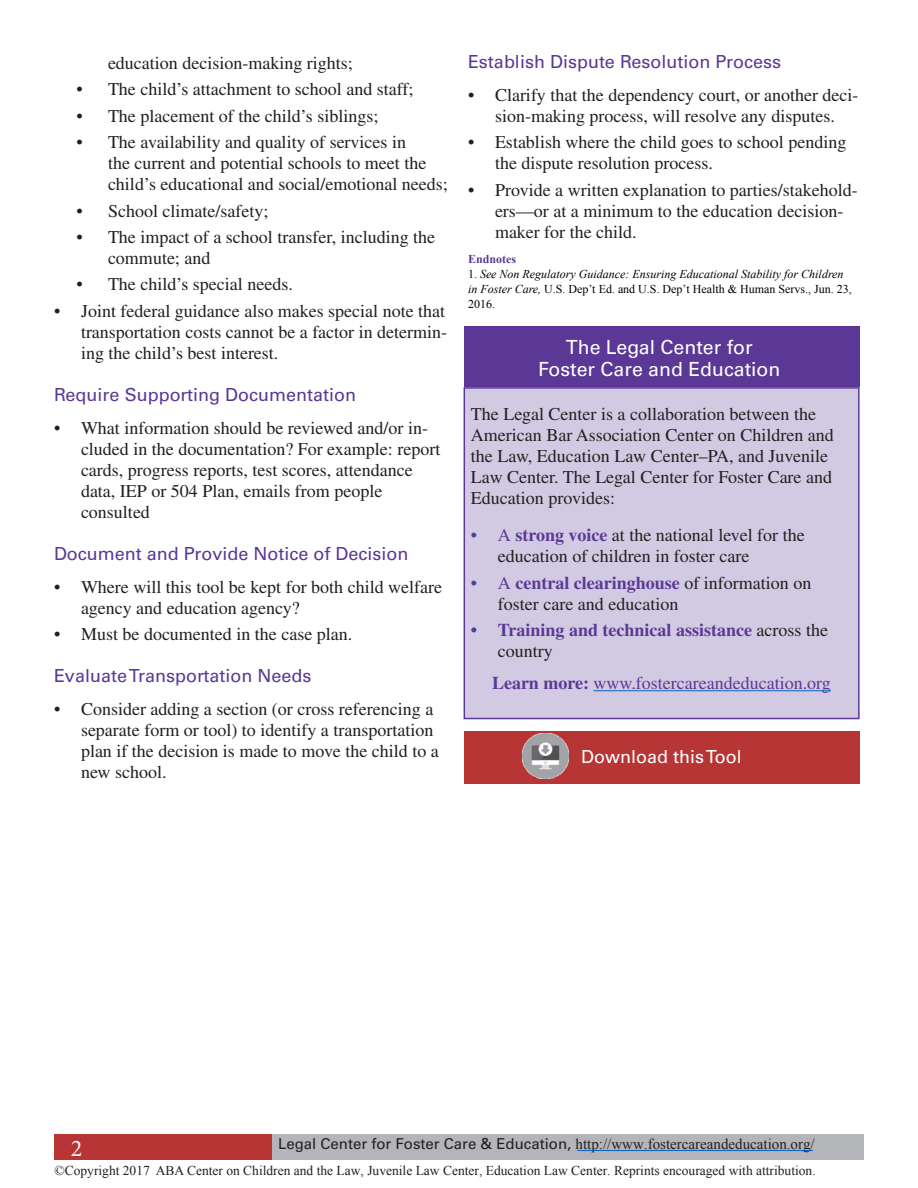
<style>
.page{position:relative;width:918px;height:1188px;background:#fff}
.page>*{position:absolute;margin:0;border:0;box-sizing:border-box;transform-origin:0 0}
.t1{font:24px "Minion Pro";color:#fff}
.Subhead_2{font:19.5px/21.6px "Univers";color:#fff;text-align:center}
.Body_text_fl_left_12{font:18px/21px "Times";color:#231f20}
.Subhead_2-2{font:18px "Univers";color:#5b3896}
.t2{font:700 18px/21px "Times";color:#5b3896}
.Body_text_fl_left_12-2{font:18px "Times";color:#5b3896}
.Subhead_2-3{font:18px "Univers";color:#fff}
.t3{font:15px "Times New Roman";color:#231f20}
.t4{font:13.5px "Times New Roman";color:#231f20}
.endnote_text{font:italic 12px/15px "Times New Roman";color:#000}
.endnote_text-2{font:700 12px "Times New Roman";color:#5b3896}
.s1{font-style:normal}
.s2{color:#5b3896}
.s3{font-weight:700;color:#5b3896}
.s4{font-weight:400;color:#231f20}
.s5{font-weight:700}
.s6{font-family:"Univers"}
.s7{font-style:inherit}
</style>
<div class="page">
<div style="left:271px;top:1134px;width:593px;height:26px;background:#b4b5b8"></div>
<div style="left:54px;top:1134px;width:217px;height:26px;background:#b83535"></div>
<hr style="left:577px;top:1150px;width:236px;height:1px;background:#0563c1">
<div style="left:464px;top:731px;width:396px;height:52px;background:#b83535"></div>
<div style="left:464px;top:387px;width:396px;height:332px;background:#d2cae3;border:2px solid #5b3896"></div>
<div style="left:464px;top:326px;width:396px;height:61px;background:#5b3896"></div>
<hr style="left:594px;top:690px;width:237px;height:1px;background:#0563c1">
<img style="left:523px;top:733px;width:45px;height:46px">
<p class="Body_text_fl_left_12" style="left:108px;top:52px;width:246px">education decision-making rights;</p>
<p class="Body_text_fl_left_12" style="left:76px;top:79px;width:339px">• The child’s attachment to school and staff;</p>
<p class="Body_text_fl_left_12" style="left:76px;top:105px;width:303px">• The placement of the child’s siblings;</p>
<p class="Body_text_fl_left_12" style="left:108px;top:131px;width:341px;text-indent:-32px">• The availability and quality of services in<br>the current and potential schools to meet the child’s educational and social/emotional needs;</p>
<p class="Body_text_fl_left_12" style="left:76px;top:200px;width:193px">• School climate/safety;</p>
<p class="Body_text_fl_left_12" style="left:108px;top:226px;width:329px;text-indent:-32px">• The impact of a school transfer, including the commute; and</p>
<p class="Body_text_fl_left_12" style="left:76px;top:274px;width:218px">• The child’s special needs.</p>
<p class="Body_text_fl_left_12" style="left:81px;top:300px;width:368px;text-align:justify;text-indent:-27px">• Joint federal guidance also makes special note that transportation costs cannot be a factor in determin&shy;ing the child’s best interest.</p>
<p class="Subhead_2-2" style="left:54px;top:384px;width:304px">Require Supporting Documentation</p>
<p class="Body_text_fl_left_12" style="left:81px;top:417px;width:361px;text-indent:-27px">• What information should be reviewed and/or in&shy;cluded in the documentation? For example: report cards, progress reports, test scores, attendance data, IEP or 504 Plan, emails from people consulted</p>
<p class="Subhead_2-2" style="left:54px;top:543px;width:356px">Document and Provide Notice of Decision</p>
<p class="Body_text_fl_left_12" style="left:81px;top:576px;width:363px;text-indent:-27px">• Where will this tool be kept for both child welfare agency and education agency?</p>
<p class="Body_text_fl_left_12" style="left:54px;top:623px;width:300px">• Must be documented in the case plan.</p>
<p class="Subhead_2-2" style="left:54px;top:665px;width:259px">Evaluate Transportation Needs</p>
<p class="Body_text_fl_left_12" style="left:81px;top:699px;width:359px;text-indent:-27px">• Consider adding a section (or cross referencing a separate form or tool) to identify a transportation plan if the decision is made to move the child to a new school.</p>
<p class="Subhead_2-2" style="left:468px;top:50px;width:315px">Establish Dispute Resolution Process</p>
<p class="Body_text_fl_left_12" style="left:468px;top:84px;width:392px;text-align:center">• Clarify that the dependency court, or another deci&shy;sion-making process, will resolve any disputes.</p>
<p class="Body_text_fl_left_12" style="left:495px;top:131px;width:353px;text-indent:-27px">• Establish where the child goes to school pending the dispute resolution process.</p>
<p class="Body_text_fl_left_12" style="left:495px;top:179px;width:364px;text-indent:-27px">• Provide a written explanation to parties/stakehold&shy;ers—or at a minimum to the education decision&shy;maker for the child.</p>
<p class="endnote_text-2" style="left:468px;top:251px;width:50px">Endnotes</p>
<p class="endnote_text" style="left:468px;top:266px;width:385px"><span class="s1">1.</span> See Non Regulatory Guidance: Ensuring Educational Stability for Children in Foster Care, <span class="s1">U.S. Dep’t Ed. and U.S. Dep’t Health &amp; Human Servs., Jun. 23,<br>2016.</span></p>
<p class="Subhead_2" style="left:538px;top:337px;width:244px">The Legal Center for<br>Foster Care and Education</p>
<p class="Body_text_fl_left_12" style="left:471px;top:404px;width:364px">The Legal Center is a collaboration between the American Bar Association Center on Children and the Law, Education Law Center–PA, and Juvenile Law Center. The Legal Center for Foster Care and Education provides:</p>
<p class="Body_text_fl_left_12" style="left:498px;top:525px;width:308px;text-indent:-27px"><span class="s2">• A</span> <span class="s3">strong voice</span> at the national level for the education of children in foster care</p>
<p class="Body_text_fl_left_12" style="left:498px;top:572px;width:315px;text-indent:-27px"><span class="s2">• A</span> <span class="s3">central clearinghouse</span> of information on foster care and education</p>
<p class="t2" style="left:498px;top:619px;width:332px;text-indent:-27px">• Training and technical assistance <span class="s4">across the country</span></p>
<p class="Body_text_fl_left_12-2" style="left:492px;top:673px;width:340px"><span class="s5">Learn more:</span> www.fostercareandeducation.org</p>
<p class="Subhead_2-3" style="left:581px;top:746px;width:162px">Download this Tool</p>
<p class="t3" style="left:278px;top:1134px;width:538px"><span class="s6">Legal Center for Foster Care &amp; Education,</span> http://www.fostercareandeducation.org/</p>
<p class="t4" style="left:54px;top:1161px;width:763px"><span class="s7">©</span>Copyright 201<span class="s7">7</span> ABA Center on Children and the Law, Juvenile Law Center, Education Law Center. Reprints encouraged with attribution.</p>
<h1 class="t1" style="left:71px;top:1132px;width:13px">2</h1>
</div>
